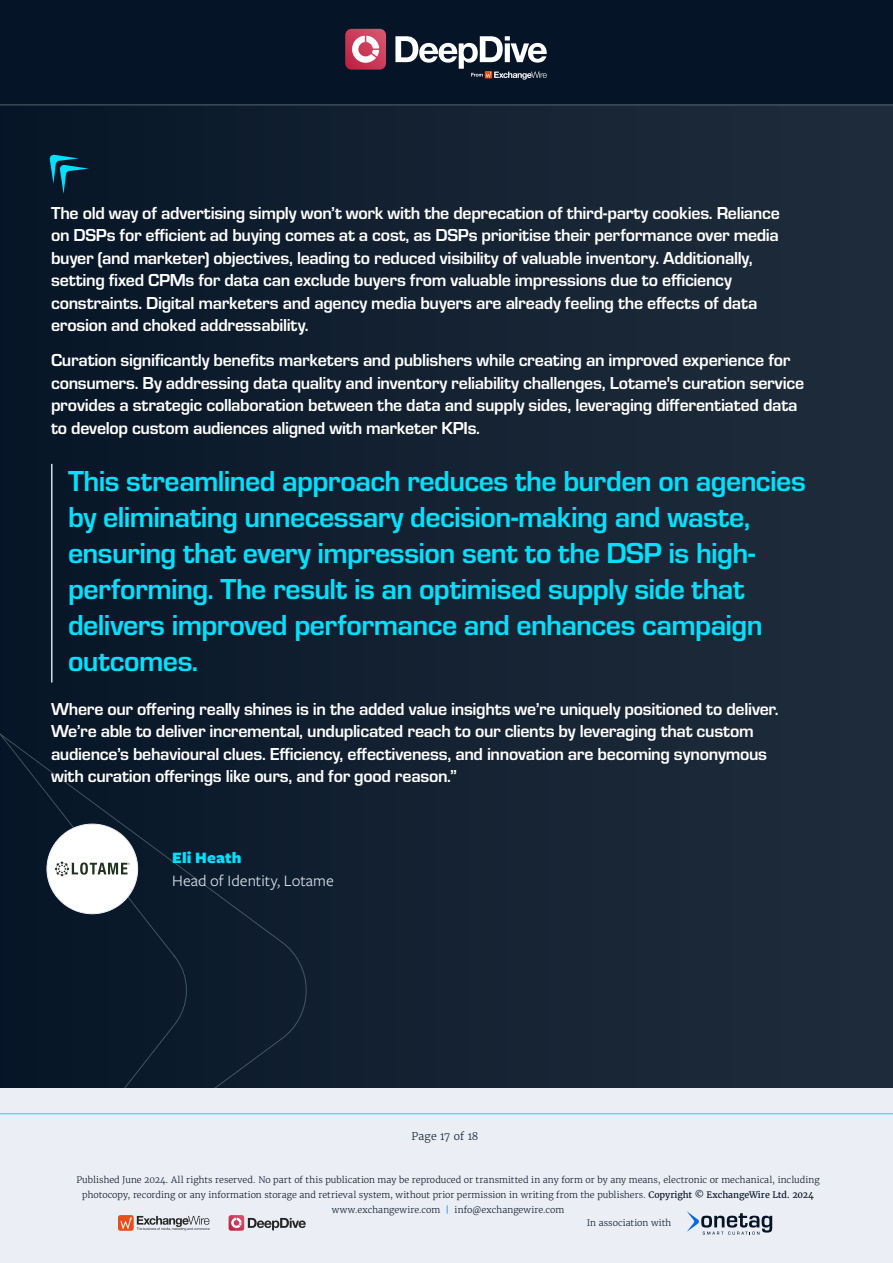
<style>
.page{position:relative;width:893px;height:1263px;background:#fff}
.page>*{position:absolute;margin:0;border:0;box-sizing:border-box;transform-origin:0 0}
.t1{font:700 30px/36px "Eurostile";letter-spacing:-.02em;color:#00e1ff}
.t2{font:700 18px/22.5px "Eurostile";letter-spacing:-.02em;color:#fff}
.t3{font:16.5px "Freight Sans Pro";color:#d6dee8}
.t4{font:900 16.5px "Freight Sans Pro";letter-spacing:.005em;color:#00e1ff}
.t5{font:300 10.5px "Merriweather";letter-spacing:.01em;color:#051426}
.t6{font:300 8.85px/14.9px "Merriweather";color:#051426;text-align:center}
.s1{font-weight:400}
.s2{color:#0069e8}
</style>
<div class="page">
<div style="left:0;top:105px;width:893px;height:984px;background:linear-gradient(to right,#071628,#202d3c)"></div>
<div style="left:0;top:730px;width:307px;height:359px;background:#0b1a2b"></div>
<div style="left:0;top:0;width:893px;height:105px;background:#051426"></div>
<div style="left:0;top:1089px;width:893px;height:174px;background:#ebeef4"></div>
<hr style="left:0;top:1113px;width:893px;height:1px;background:#00e1ff">
<svg style="left:687px;top:1211px;width:85px;height:23px"></svg>
<div style="left:118px;top:1215px;width:16px;height:16px;background:#e84e1a;border-radius:2px"></div>
<svg style="left:121px;top:1216px;width:89px;height:14px"></svg>
<svg style="left:229px;top:1215px;width:77px;height:16px"></svg>
<hr style="left:0;top:104px;width:893px;height:1px;background:#d6dee8">
<svg style="left:50px;top:155px;width:39px;height:39px;background:#064559"></svg>
<div style="left:47px;top:824px;width:91px;height:90px;background:#fff;border-radius:50%"></div>
<hr style="left:51px;top:464px;width:2px;height:218px;background:#d6dee8">
<svg style="left:55px;top:861px;width:75px;height:15px"></svg>
<svg style="left:395px;top:36px;width:152px;height:44px"></svg>
<svg style="left:345px;top:29px;width:41px;height:41px;background:#cf677d"></svg>
<p class="t2" style="left:51px;top:200px;width:730px">The old way of advertising simply won’t work with the deprecation of third-party cookies. Reliance on DSPs for efficient ad buying comes at a cost, as DSPs prioritise their performance over media buyer (and marketer) objectives, leading to reduced visibility of valuable inventory. Additionally, setting fixed CPMs for data can exclude buyers from valuable impressions due to efficiency constraints. Digital marketers and agency media buyers are already feeling the effects of data erosion and choked addressability.</p>
<p class="t2" style="left:51px;top:348px;width:755px">Curation significantly benefits marketers and publishers while creating an improved experience for consumers. By addressing data quality and inventory reliability challenges, Lotame's curation service provides a strategic collaboration between the data and supply sides, leveraging differentiated data to develop custom audiences aligned with marketer KPIs.</p>
<p class="t1" style="left:68px;top:461px;width:739px">This streamlined approach reduces the burden on agencies by eliminating unnecessary decision-making and waste, ensuring that every impression sent to the DSP is high&shy;performing. The result is an optimised supply side that delivers improved performance and enhances campaign outcomes.</p>
<p class="t2" style="left:51px;top:696px;width:729px">Where our offering really shines is in the added value insights we’re uniquely positioned to deliver.<br>We’re able to deliver incremental, unduplicated reach to our clients by leveraging that custom audience’s behavioural clues. Efficiency, effectiveness, and innovation are becoming synonymous with curation offerings like ours, and for good reason.”</p>
<p class="t4" style="left:172px;top:846px;width:71px">Eli Heath</p>
<p class="t3" style="left:172px;top:869px;width:163px">Head of Identity, Lotame</p>
<p class="t5" style="left:412px;top:1130px;width:68px">Page 17 of 18</p>
<p class="t6" style="left:76px;top:1172px;width:745px">Published June 2024. All rights reserved. No part of this publication may be reproduced or transmitted in any form or by any means, electronic or mechanical, including photocopy, recording or any information storage and retrieval system, without prior permission in writing from the publishers. <span class="s1">Copyright © ExchangeWire Ltd. 2024 </span>www.exchangewire.com <span class="s2">|</span> info@exchangewire.com</p>
<p class="t6" style="left:587px;top:1216px;width:86px">In association with</p>
</div>
